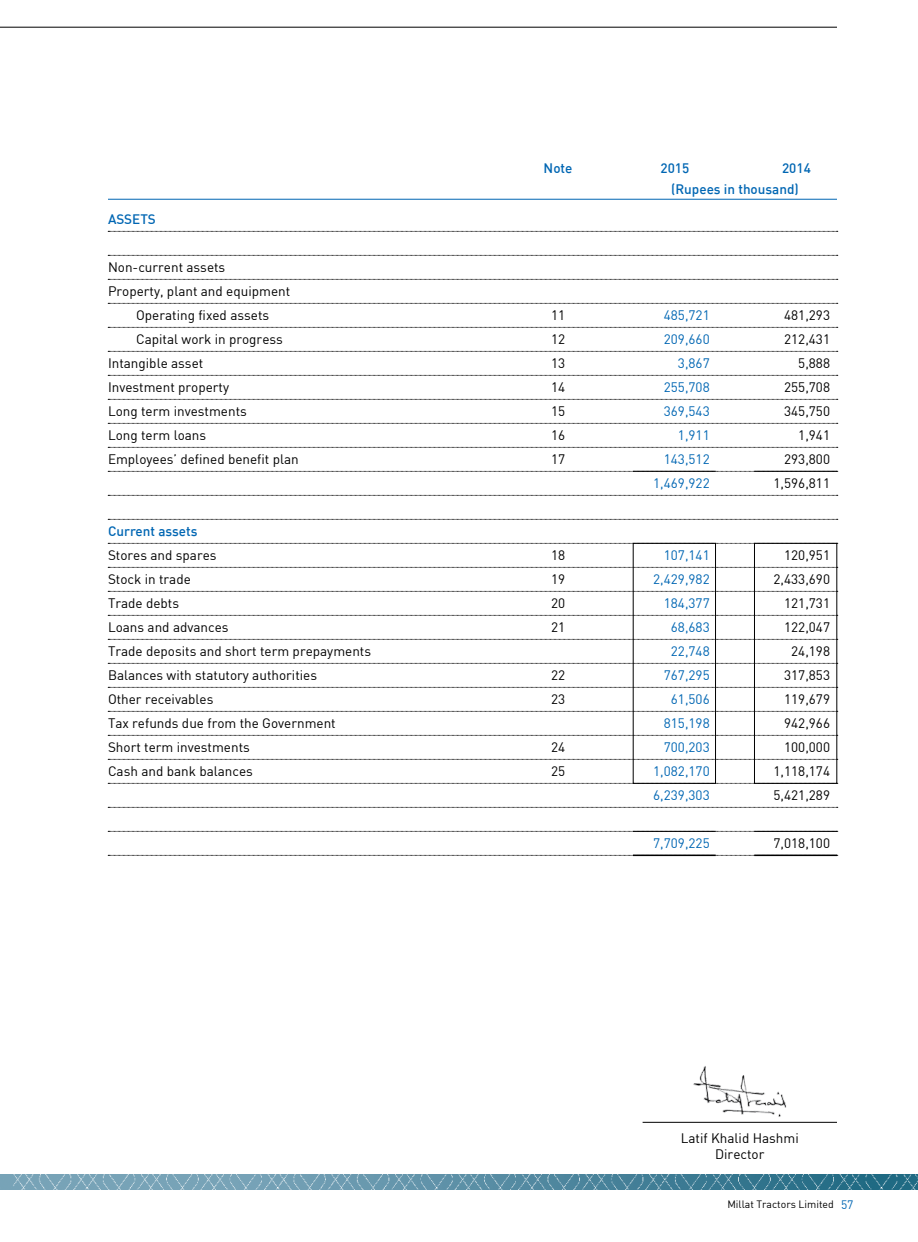
<style>
.page{position:relative;width:918px;height:1242px;background:#fff}
.page>*{position:absolute;margin:0;border:0;box-sizing:border-box;transform-origin:0 0}
.t1{font:13.5px/16.2px "DIN";color:#000;text-align:center}
.t2{font:13.5px "DIN";color:#0066b3}
.t3{font:500 13.5px/21px "DIN";color:#0066b3}
.t4{font:10.5px "DIN";color:#000}
.s1{font-weight:500;color:#0066b3}
.s2{font-size:12px;color:#0066b3}
</style>
<div class="page">
<hr style="left:643px;top:1122px;width:194px;height:1px;background:#000">
<div style="left:754px;top:543px;width:83px;height:241px;border:1px solid #000"></div>
<div style="left:633px;top:543px;width:83px;height:241px;border:1px solid #000"></div>
<hr style="left:108px;top:199px;width:729px;height:1px;background:#0066b3">
<svg style="left:108px;top:231px;width:730px;height:1px"></svg>
<svg style="left:108px;top:255px;width:730px;height:1px"></svg>
<svg style="left:108px;top:279px;width:730px;height:1px"></svg>
<svg style="left:108px;top:303px;width:730px;height:1px"></svg>
<svg style="left:108px;top:327px;width:730px;height:1px"></svg>
<svg style="left:108px;top:351px;width:730px;height:1px"></svg>
<svg style="left:108px;top:375px;width:730px;height:1px"></svg>
<svg style="left:108px;top:399px;width:730px;height:1px"></svg>
<svg style="left:108px;top:423px;width:730px;height:1px"></svg>
<svg style="left:108px;top:447px;width:730px;height:1px"></svg>
<svg style="left:108px;top:471px;width:730px;height:1px"></svg>
<svg style="left:108px;top:495px;width:730px;height:1px"></svg>
<svg style="left:108px;top:519px;width:730px;height:1px"></svg>
<svg style="left:108px;top:543px;width:730px;height:1px"></svg>
<svg style="left:108px;top:567px;width:730px;height:1px"></svg>
<svg style="left:108px;top:591px;width:730px;height:1px"></svg>
<svg style="left:108px;top:615px;width:730px;height:1px"></svg>
<svg style="left:108px;top:639px;width:730px;height:1px"></svg>
<svg style="left:108px;top:663px;width:730px;height:1px"></svg>
<svg style="left:108px;top:687px;width:730px;height:1px"></svg>
<svg style="left:108px;top:711px;width:730px;height:1px"></svg>
<svg style="left:108px;top:735px;width:730px;height:1px"></svg>
<svg style="left:108px;top:759px;width:730px;height:1px"></svg>
<svg style="left:108px;top:783px;width:730px;height:1px"></svg>
<svg style="left:108px;top:807px;width:730px;height:1px"></svg>
<svg style="left:108px;top:831px;width:730px;height:1px"></svg>
<svg style="left:108px;top:855px;width:730px;height:1px"></svg>
<img style="left:693px;top:1066px;width:94px;height:51px">
<img style="left:0;top:1175px;width:918px;height:14px">
<hr style="left:0;top:27px;width:837px;height:1px;background:#000">
<p class="t3" style="left:544px;top:157px;width:30px">Note</p>
<p class="t3" style="left:661px;top:157px;width:30px">2015</p>
<p class="t3" style="left:671px;top:157px;width:141px;text-indent:111px">2014 (Rupees in thousand)</p>
<p class="t3" style="left:108px;top:209px;width:49px">ASSETS</p>
<p class="t1" style="left:108px;top:259px;width:119px">Non-current assets</p>
<p class="t1" style="left:108px;top:283px;width:184px">Property, plant and equipment</p>
<p class="t1" style="left:136px;top:307px;width:135px">Operating fixed assets</p>
<p class="t1" style="left:551px;top:307px;width:16px">11</p>
<p class="t2" style="left:664px;top:307px;width:47px">485,721</p>
<p class="t1" style="left:784px;top:307px;width:47px">481,293</p>
<p class="t1" style="left:136px;top:331px;width:148px">Capital work in progress</p>
<p class="t1" style="left:551px;top:331px;width:16px">12</p>
<p class="t2" style="left:664px;top:331px;width:47px">209,660</p>
<p class="t1" style="left:784px;top:331px;width:47px">212,431</p>
<p class="t1" style="left:108px;top:355px;width:97px">Intangible asset</p>
<p class="t1" style="left:551px;top:355px;width:16px">13</p>
<p class="t2" style="left:678px;top:355px;width:33px">3,867</p>
<p class="t1" style="left:798px;top:355px;width:33px">5,888</p>
<p class="t1" style="left:108px;top:379px;width:123px">Investment property</p>
<p class="t1" style="left:551px;top:379px;width:16px">14</p>
<p class="t2" style="left:664px;top:379px;width:47px">255,708</p>
<p class="t1" style="left:784px;top:379px;width:47px">255,708</p>
<p class="t1" style="left:108px;top:403px;width:140px">Long term investments</p>
<p class="t1" style="left:551px;top:403px;width:16px">15</p>
<p class="t2" style="left:664px;top:403px;width:47px">369,543</p>
<p class="t1" style="left:784px;top:403px;width:47px">345,750</p>
<p class="t1" style="left:108px;top:427px;width:100px">Long term loans</p>
<p class="t1" style="left:551px;top:427px;width:16px">16</p>
<p class="t2" style="left:678px;top:427px;width:33px">1,911</p>
<p class="t1" style="left:798px;top:427px;width:33px">1,941</p>
<p class="t1" style="left:108px;top:451px;width:192px">Employees’ defined benefit plan</p>
<p class="t1" style="left:551px;top:451px;width:16px">17</p>
<p class="t2" style="left:664px;top:451px;width:47px">143,512</p>
<p class="t1" style="left:784px;top:451px;width:47px">293,800</p>
<p class="t2" style="left:653px;top:475px;width:58px">1,469,922</p>
<p class="t1" style="left:774px;top:475px;width:58px">1,596,811</p>
<p class="t1" style="left:108px;top:519px;width:110px;line-height:24px;text-align:left"><span class="s1">Current assets<br></span>Stores and spares</p>
<p class="t1" style="left:551px;top:547px;width:16px">18</p>
<p class="t2" style="left:664px;top:547px;width:47px">107,141</p>
<p class="t1" style="left:784px;top:547px;width:47px">120,951</p>
<p class="t1" style="left:108px;top:571px;width:84px">Stock in trade</p>
<p class="t1" style="left:551px;top:571px;width:16px">19</p>
<p class="t2" style="left:653px;top:571px;width:58px">2,429,982</p>
<p class="t1" style="left:774px;top:571px;width:58px">2,433,690</p>
<p class="t1" style="left:108px;top:595px;width:73px">Trade debts</p>
<p class="t1" style="left:551px;top:595px;width:16px">20</p>
<p class="t2" style="left:664px;top:595px;width:47px">184,377</p>
<p class="t1" style="left:784px;top:595px;width:47px">121,731</p>
<p class="t1" style="left:108px;top:619px;width:122px">Loans and advances</p>
<p class="t1" style="left:551px;top:619px;width:16px">21</p>
<p class="t2" style="left:671px;top:619px;width:40px">68,683</p>
<p class="t1" style="left:784px;top:619px;width:47px">122,047</p>
<p class="t1" style="left:108px;top:643px;width:265px">Trade deposits and short term prepayments</p>
<p class="t2" style="left:671px;top:643px;width:40px">22,748</p>
<p class="t1" style="left:791px;top:643px;width:40px">24,198</p>
<p class="t1" style="left:108px;top:667px;width:211px">Balances with statutory authorities</p>
<p class="t1" style="left:551px;top:667px;width:16px">22</p>
<p class="t2" style="left:664px;top:667px;width:47px">767,295</p>
<p class="t1" style="left:784px;top:667px;width:47px">317,853</p>
<p class="t1" style="left:108px;top:691px;width:107px">Other receivables</p>
<p class="t1" style="left:551px;top:691px;width:16px">23</p>
<p class="t2" style="left:671px;top:691px;width:40px">61,506</p>
<p class="t1" style="left:784px;top:691px;width:47px">119,679</p>
<p class="t1" style="left:108px;top:715px;width:229px">Tax refunds due from the Government</p>
<p class="t2" style="left:664px;top:715px;width:47px">815,198</p>
<p class="t1" style="left:784px;top:715px;width:47px">942,966</p>
<p class="t1" style="left:108px;top:739px;width:143px">Short term investments</p>
<p class="t1" style="left:551px;top:739px;width:16px">24</p>
<p class="t2" style="left:664px;top:739px;width:47px">700,203</p>
<p class="t1" style="left:784px;top:739px;width:47px">100,000</p>
<p class="t1" style="left:108px;top:763px;width:147px">Cash and bank balances</p>
<p class="t1" style="left:551px;top:763px;width:16px">25</p>
<p class="t2" style="left:653px;top:763px;width:58px">1,082,170</p>
<p class="t1" style="left:774px;top:763px;width:58px">1,118,174</p>
<p class="t2" style="left:653px;top:787px;width:58px">6,239,303</p>
<p class="t1" style="left:774px;top:787px;width:58px">5,421,289</p>
<p class="t2" style="left:653px;top:835px;width:58px">7,709,225</p>
<p class="t1" style="left:774px;top:835px;width:58px">7,018,100</p>
<p class="t1" style="left:681px;top:1130px;width:120px">Latif Khalid Hashmi<br>Director</p>
<p class="t4" style="left:727px;top:1198px;width:128px">Millat Tractors Limited <span class="s2">57</span></p>
</div>
